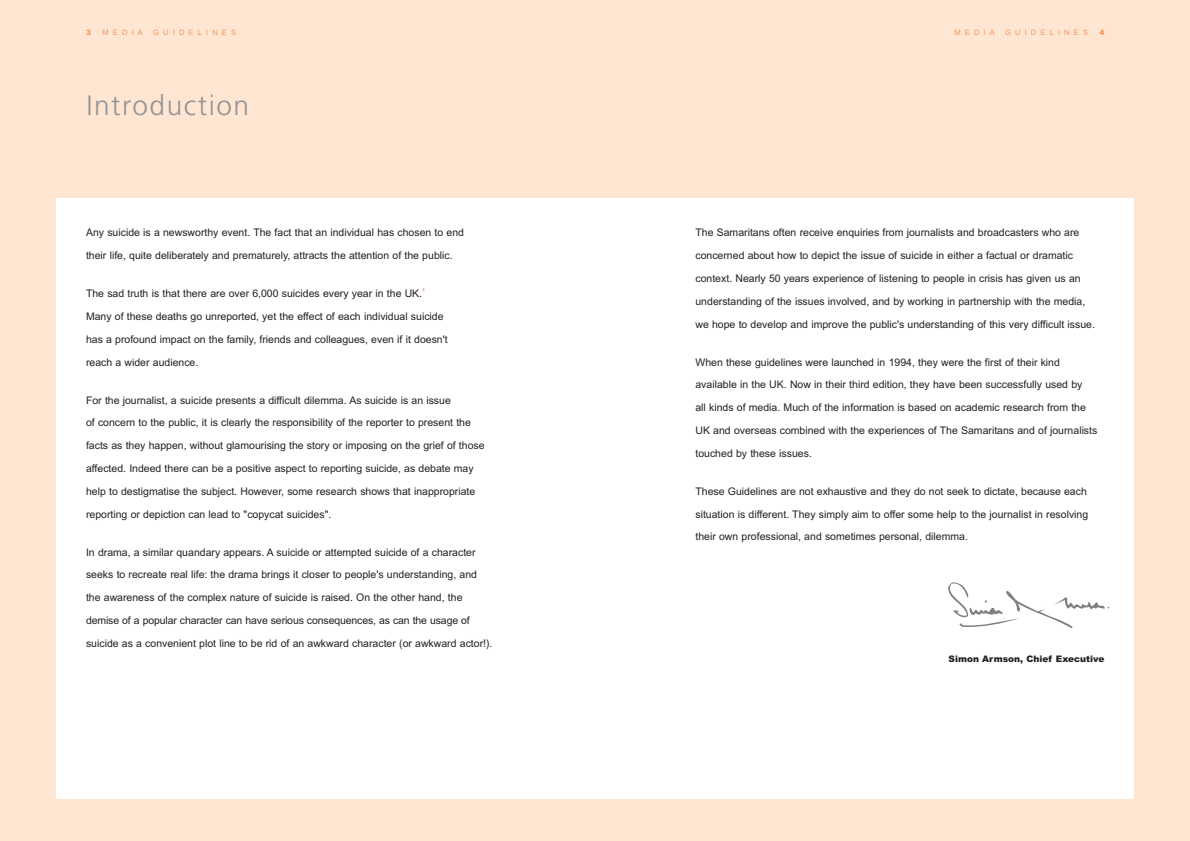
<style>
.page{position:relative;width:1190px;height:841px;background:#fee6d3}
.page>*{position:absolute;margin:0;border:0;box-sizing:border-box;transform-origin:0 0}
.t1{font:300 28px "Frutiger";letter-spacing:.055em;color:#939497}
.t2{font:10.5px/22.8px "Arial";color:#231f1f}
.t3{font:900 9px "Arial";color:#231f1f}
.t4{font:7.5px "Arial";letter-spacing:.555em;color:#f7965b}
.t5{font:900 7.5px "Arial";color:#f7965b}
.t6{font:5.5px "Arial";color:#f36f20}
</style>
<div class="page">
<div style="left:57px;top:198px;width:1077px;height:601px;background:#fff"></div>
<svg style="left:948px;top:582px;width:161px;height:46px"></svg>
<p class="t5" style="left:86px;top:29px;width:7px">3</p>
<p class="t4" style="left:103px;top:29px;width:42px">MEDIA</p>
<p class="t4" style="left:153px;top:29px;width:84px">GUIDELINES</p>
<p class="t4" style="left:954px;top:29px;width:42px">MEDIA</p>
<p class="t4" style="left:1005px;top:29px;width:84px">GUIDELINES</p>
<p class="t5" style="left:1100px;top:29px;width:7px">4</p>
<h1 class="t1" style="left:86px;top:94px;width:164px">Introduction</h1>
<p class="t2" style="left:86px;top:222px;width:380px">Any suicide is a newsworthy event. The fact that an individual has chosen to end their life, quite deliberately and prematurely, attracts the attention of the public.</p>
<p class="t2" style="left:86px;top:283px;width:338px">The sad truth is that there are over 6,000 suicides every year in the UK.</p>
<p class="t6" style="left:422px;top:288px;width:5px">1</p>
<p class="t2" style="left:86px;top:306px;width:363px">Many of these deaths go unreported, yet the effect of each individual suicide has a profound impact on the family, friends and colleagues, even if it doesn't reach a wider audience.</p>
<p class="t2" style="left:86px;top:389px;width:400px">For the journalist, a suicide presents a difficult dilemma. As suicide is an issue<br>of concern to the public, it is clearly the responsibility of the reporter to present the facts as they happen, without glamourising the story or imposing on the grief of those affected. Indeed there can be a positive aspect to reporting suicide, as debate may help to destigmatise the subject. However, some research shows that inappropriate reporting or depiction can lead to "copycat suicides".</p>
<p class="t2" style="left:86px;top:541px;width:408px">In drama, a similar quandary appears. A suicide or attempted suicide of a character seeks to recreate real life: the drama brings it closer to people's understanding, and the awareness of the complex nature of suicide is raised. On the other hand, the demise of a popular character can have serious consequences, as can the usage of suicide as a convenient plot line to be rid of an awkward character (or awkward actor!).</p>
<p class="t2" style="left:695px;top:222px;width:401px">The Samaritans often receive enquiries from journalists and broadcasters who are concerned about how to depict the issue of suicide in either a factual or dramatic context. Nearly 50 years experience of listening to people in crisis has given us an understanding of the issues involved, and by working in partnership with the media, we hope to develop and improve the public's understanding of this very difficult issue.</p>
<p class="t2" style="left:695px;top:351px;width:403px">When these guidelines were launched in 1994, they were the first of their kind available in the UK. Now in their third edition, they have been successfully used by<br>all kinds of media. Much of the information is based on academic research from the UK and overseas combined with the experiences of The Samaritans and of journalists touched by these issues.</p>
<p class="t2" style="left:695px;top:481px;width:394px">These Guidelines are not exhaustive and they do not seek to dictate, because each situation is different. They simply aim to offer some help to the journalist in resolving their own professional, and sometimes personal, dilemma.</p>
<p class="t3" style="left:949px;top:655px;width:157px">Simon Armson, Chief Executive</p>
</div>
